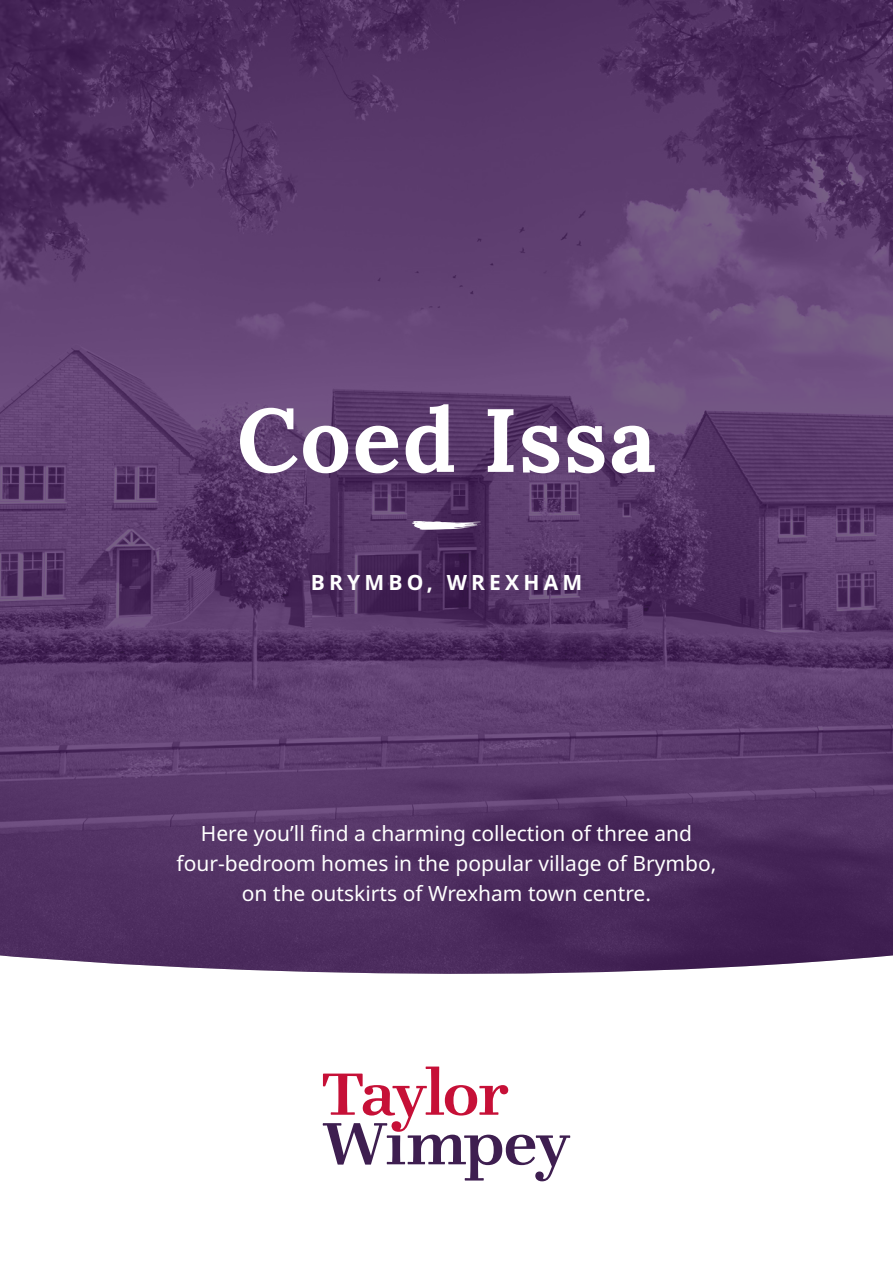
<style>
.page{position:relative;width:893px;height:1263px;background:#fff}
.page>*{position:absolute;margin:0;border:0;box-sizing:border-box;transform-origin:0 0}
.t1{font:700 89.55px "Lora";letter-spacing:.02em;color:#fff}
.t2{font:21px/30px "Noto Sans";color:#fff;text-align:center}
.t3{font:700 21px "Noto Sans";letter-spacing:.2em;color:#fff}
</style>
<div class="page">
<img style="left:0;top:0;width:893px;height:974px">
<svg style="left:323px;top:1066px;width:247px;height:115px"></svg>
<svg style="left:412px;top:521px;width:69px;height:9px"></svg>
<h1 class="t1" style="left:237px;top:364px;width:421px">Coed Issa</h1>
<p class="t3" style="left:311px;top:567px;width:273px">BRYMBO, WREXHAM</p>
<p class="t2" style="left:176px;top:819px;width:542px">Here you’ll find a charming collection of three and four-bedroom homes in the popular village of Brymbo, on the outskirts of Wrexham town centre.</p>
</div>
